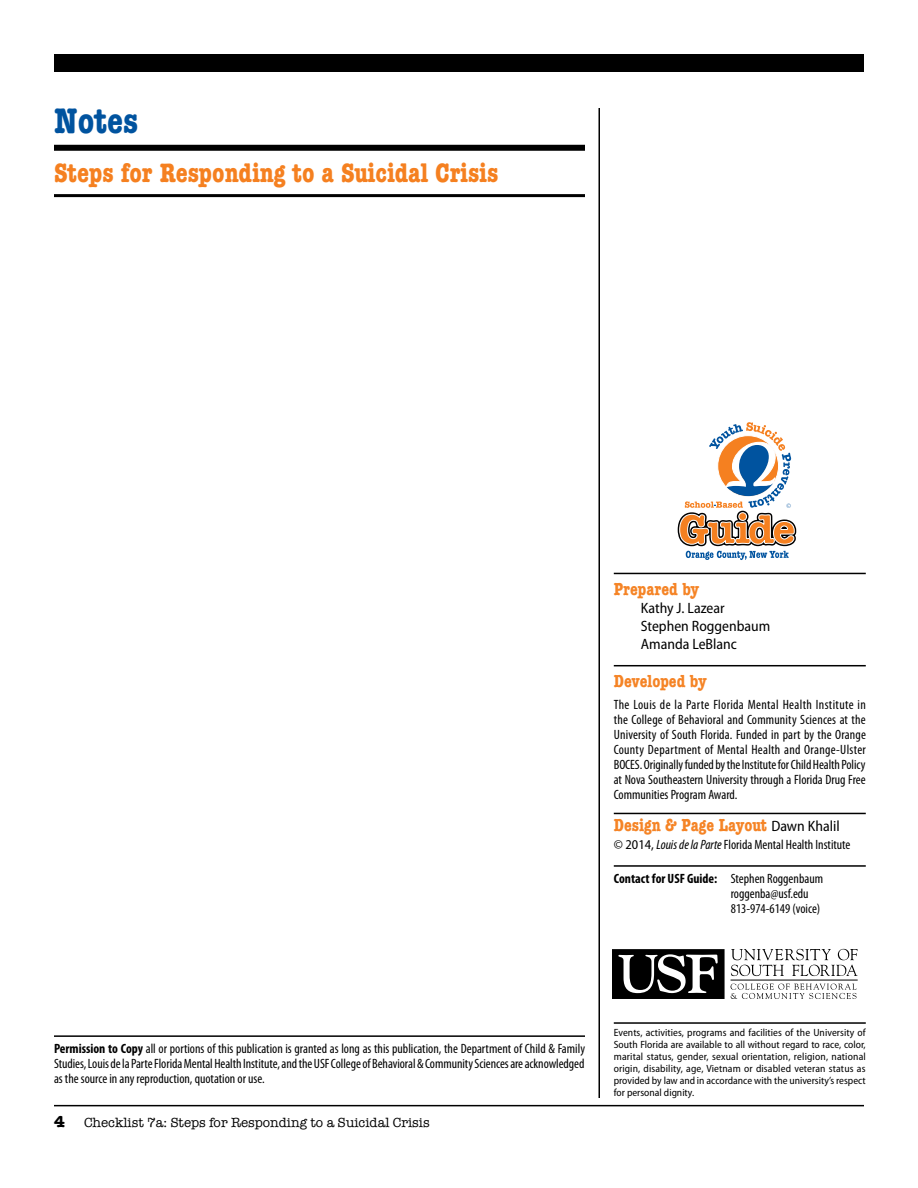
<style>
.page{position:relative;width:918px;height:1188px;background:#fff}
.page>*{position:absolute;margin:0;border:0;box-sizing:border-box;transform-origin:0 0}
.t1{font:700 condensed 36px "American Typewriter Std";color:#00539f}
.t2{font:700 condensed 27px "American Typewriter Std";color:#f58020}
.t3{font:700 condensed 18px "American Typewriter";color:#f58426}
.t4{font:semi-condensed 15px/18px "Myriad Pro";color:#000}
.t5{font:condensed 13.5px/15px "Myriad Pro";color:#000;text-align:justify}
.t6{font:13.5px "American Typewriter";color:#000}
.t7{font:semi-condensed 10.5px/12px "Myriad Pro";color:#000;text-align:justify}
.t8{font:300 6.75px "Myriad Pro";color:#00539f}
.s1{font-family:"Myriad Pro";font-weight:400;font-stretch:semi-condensed;font-size:15px;color:#000}
.s2{font-stretch:semi-condensed}
.s3{font-style:italic}
.s4{font-weight:700}
.s5{font-weight:700;font-size:16.5px}
</style>
<div class="page">
<hr style="left:54px;top:1105px;width:810px;height:1px;background:#000">
<div style="left:54px;top:54px;width:810px;height:18px;background:#000"></div>
<div style="left:54px;top:145px;width:531px;height:6px;background:#000"></div>
<hr style="left:598px;top:108px;width:2px;height:990px;background:#000">
<hr style="left:54px;top:1035px;width:531px;height:2px;background:#000">
<hr style="left:614px;top:573px;width:252px;height:1px;background:#000">
<hr style="left:614px;top:665px;width:252px;height:1px;background:#000">
<hr style="left:614px;top:813px;width:252px;height:1px;background:#000">
<hr style="left:614px;top:865px;width:252px;height:2px;background:#000">
<hr style="left:614px;top:1022px;width:252px;height:2px;background:#000">
<svg style="left:731px;top:949px;width:127px;height:27px"></svg>
<hr style="left:731px;top:980px;width:127px;height:1px;background:#000">
<svg style="left:731px;top:983px;width:126px;height:16px"></svg>
<svg style="left:612px;top:949px;width:113px;height:50px"></svg>
<svg style="left:678px;top:422px;width:118px;height:138px"></svg>
<hr style="left:54px;top:194px;width:531px;height:3px;background:#000">
<h1 class="t1" style="left:54px;top:99px;width:86px">Notes</h1>
<h2 class="t2" style="left:54px;top:157px;width:446px">Steps for Responding to a Suicidal Crisis</h2>
<p class="t8" style="left:786px;top:502px;width:6px">©</p>
<h3 class="t3" style="left:614px;top:575px;width:87px">Prepared by</h3>
<p class="t4" style="left:641px;top:600px;width:131px">Kathy J. Lazear<br>Stephen Roggenbaum<br>Amanda LeBlanc</p>
<h3 class="t3" style="left:614px;top:667px;width:94px">Developed by</h3>
<p class="t5" style="left:614px;top:698px;width:254px">The Louis de la Parte Florida Mental Health Institute in the College of Behavioral and Community Sciences at the University of South Florida. Funded in part by the Orange County Department of Mental Health and Orange-Ulster BOCES. Originally funded by the Institute for Child Health Policy at Nova Southeastern University through a Florida Drug Free Communities Program Award.</p>
<h3 class="t3" style="left:614px;top:810px;width:227px">Design &amp; Page Layout <span class="s1">Dawn Khalil</span></h3>
<p class="t5" style="left:614px;top:837px;width:238px"><span class="s2">© 2014,</span> <span class="s3">Louis de la Parte</span> Florida Mental Health Institute</p>
<p class="t5" style="left:731px;top:872px;width:94px;text-align:left;text-indent:-117px"><span class="s4">Contact for USF Guide:</span> Stephen Roggenbaum roggenba@usf.edu<br>813-974-6149 (voice)</p>
<p class="t5" style="left:54px;top:1042px;width:533px"><span class="s4">Permission to Copy</span> all or portions of this publication is granted as long as this publication, the Department of Child &amp; Family Studies, Louis de la Parte Florida Mental Health Institute, and the USF College of Behavioral &amp; Community Sciences are acknowledged as the source in any reproduction, quotation or use.</p>
<p class="t6" style="left:54px;top:1113px;width:377px"><span class="s5">4</span> Checklist 7a: Steps for Responding to a Suicidal Crisis</p>
<p class="t7" style="left:614px;top:1026px;width:254px">Events, activities, programs and facilities of the University of South Florida are available to all without regard to race, color, marital status, gender, sexual orientation, religion, national origin, disability, age, Vietnam or disabled veteran status as provided by law and in accordance with the university’s respect for personal dignity.</p>
</div>
